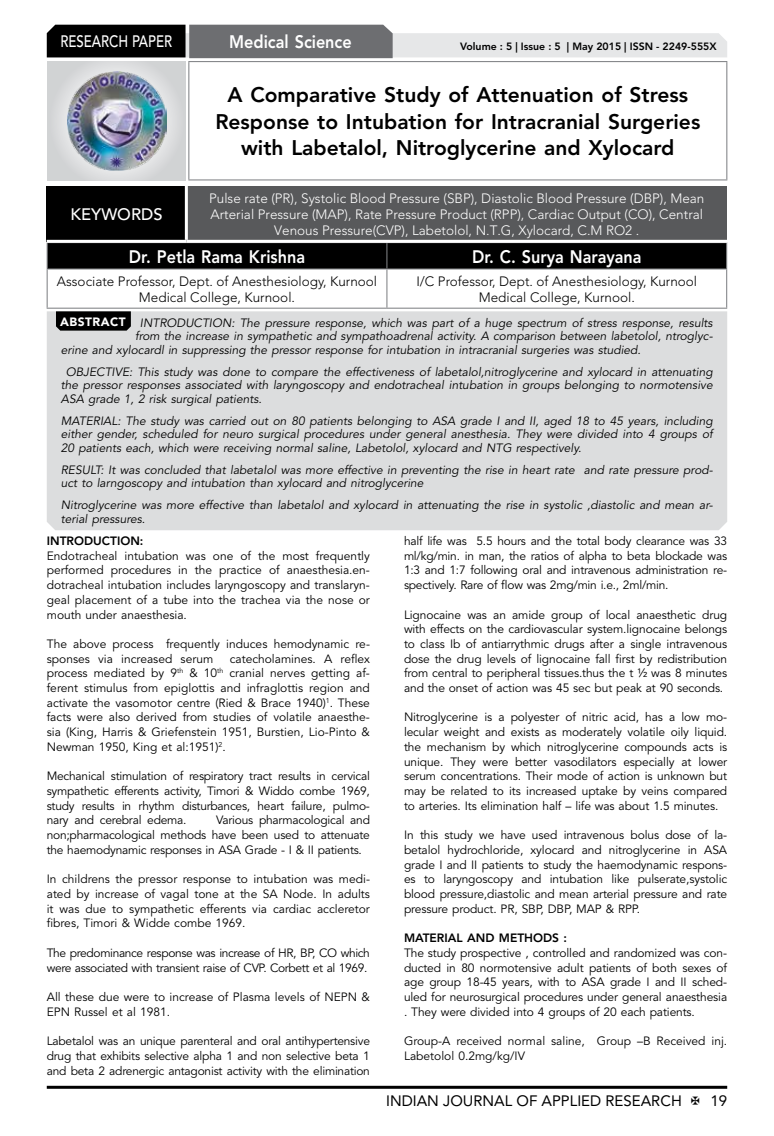
<style>
.page{position:relative;width:774px;height:1136px;background:#fff}
.page>*{position:absolute;margin:0;border:0;box-sizing:border-box;transform-origin:0 0}
.t1{font:800 21px/26.2px "Avenir LT Std";color:#000;text-align:center}
.t2{font:800 18px "Avenir LT Std";color:#fff;scale:.9 1}
.t3{font:500 16.5px "Avenir LT Std";color:#fff;scale:.8 1}
.t4{font:500 16.5px "Avenir LT Std";color:#fff}
.t5{font:15px "Avenir LT Std";color:#000}
.t6{font:300 13.5px/16.2px "Avenir LT Std";color:#fff;text-align:center}
.t7{font:300 13.5px/16.2px "Avenir LT Std";color:#000;text-align:center}
.t8{font:12px/14.7px "Avenir LT Std";letter-spacing:-.01em;color:#000;text-align:justify}
.t9{font:italic 12px/13.5px "Avenir LT Std";color:#000;text-align:justify}
.t10{font:12px/14.7px "Avenir LT Std";letter-spacing:-.03em;color:#000}
.t11{font:800 12px "Avenir LT Std";color:#000}
.t12{font:800 10.5px "Avenir LT Std";color:#000}
.s1{font-weight:900;font-style:normal;color:#fff}
</style>
<div class="page">
<hr style="left:47px;top:1085px;width:680px;height:3px;background:#000">
<div style="left:48px;top:62px;width:137px;height:118px;background:linear-gradient(to right,#d9dadb,#d9dadb)"></div>
<img style="left:68px;top:71px;width:99px;height:100px">
<svg style="left:47px;top:25px;width:680px;height:33px;background:#979899"></svg>
<hr style="left:188px;top:61px;width:539px;height:1px;background:#808285">
<hr style="left:188px;top:62px;width:1px;height:117px;background:#808285">
<hr style="left:726px;top:62px;width:1px;height:117px;background:#808285">
<hr style="left:188px;top:179px;width:539px;height:1px;background:#808285">
<div style="left:47px;top:243px;width:680px;height:25px;background:#000"></div>
<hr style="left:47px;top:268px;width:340px;height:1px;background:#808285">
<hr style="left:47px;top:269px;width:1px;height:38px;background:#808285">
<hr style="left:387px;top:268px;width:340px;height:1px;background:#808285">
<hr style="left:386px;top:269px;width:1px;height:38px;background:#808285">
<hr style="left:726px;top:269px;width:1px;height:38px;background:#808285">
<hr style="left:47px;top:307px;width:340px;height:2px;background:#808285">
<hr style="left:387px;top:307px;width:340px;height:2px;background:#808285">
<div style="left:47px;top:186px;width:139px;height:55px;background:#000"></div>
<div style="left:186px;top:186px;width:541px;height:55px;background:#58595b"></div>
<hr style="left:185px;top:186px;width:3px;height:54px;background:#fff">
<hr style="left:47px;top:240px;width:139px;height:3px;background:#fff">
<hr style="left:186px;top:240px;width:541px;height:3px;background:#fff">
<div style="left:47px;top:311px;width:680px;height:219px;background:#dcddde"></div>
<svg style="left:56px;top:311px;width:75px;height:19px"></svg>
<h3 class="t3" style="left:60px;top:32px;width:139px">RESEARCH PAPER</h3>
<h3 class="t4" style="left:70px;top:204px;width:94px">KEYWORDS</h3>
<h2 class="t2" style="left:229px;top:31px;width:138px">Medical Science</h2>
<p class="t12" style="left:460px;top:41px;width:258px">Volume : 5 | Issue : 5 | May 2015 | ISSN - 2249-555X</p>
<h1 class="t1" style="left:215px;top:82px;width:486px">A Comparative Study of Attenuation of Stress<br>Response to Intubation for Intracranial Surgeries with Labetalol, Nitroglycerine and Xylocard</h1>
<p class="t6" style="left:209px;top:190px;width:497px">Pulse rate (PR), Systolic Blood Pressure (SBP), Diastolic Blood Pressure (DBP), Mean<br>Arterial Pressure (MAP), Rate Pressure Product (RPP), Cardiac Output (CO), Central<br>Venous Pressure(CVP), Labetolol, N.T.G, Xylocard, C.M RO2 .</p>
<h2 class="t2" style="left:129px;top:246px;width:197px">Dr. Petla Rama Krishna</h2>
<h2 class="t2" style="left:472px;top:246px;width:190px">Dr. C. Surya Narayana</h2>
<p class="t7" style="left:57px;top:273px;width:322px">Associate Professor, Dept. of Anesthesiology, Kurnool<br>Medical College, Kurnool.</p>
<p class="t7" style="left:416px;top:273px;width:282px">I/C Professor, Dept. of Anesthesiology, Kurnool<br>Medical College, Kurnool.</p>
<p class="t9" style="left:60px;top:316px;width:654px"><span class="s1">ABSTRACT</span> INTRODUCTION: The pressure response, which was part of a huge spectrum of stress response, results</p>
<p class="t9" style="left:135px;top:329px;width:579px">from the increase in sympathetic and sympathoadrenal activity. A comparison between labetolol, ntroglyc-</p>
<p class="t9" style="left:61px;top:343px;width:582px">erine and xylocardl in suppressing the pressor response for intubation in intracranial surgeries was studied.</p>
<p class="t9" style="left:61px;top:365px;width:653px;text-indent:5px">OBJECTIVE: This study was done to compare the effectiveness of labetalol,nitroglycerine and xylocard in attenuating the pressor responses associated with laryngoscopy and endotracheal intubation in groups belonging to normotensive ASA grade 1, 2 risk surgical patients.</p>
<p class="t9" style="left:61px;top:414px;width:653px">MATERIAL: The study was carried out on 80 patients belonging to ASA grade I and II, aged 18 to 45 years, including either gender, scheduled for neuro surgical procedures under general anesthesia. They were divided into 4 groups of 20 patients each, which were receiving normal saline, Labetolol, xylocard and NTG respectively.</p>
<p class="t9" style="left:61px;top:463px;width:653px">RESULT: It was concluded that labetalol was more effective in preventing the rise in heart rate and rate pressure prod&shy;uct to larngoscopy and intubation than xylocard and nitroglycerine</p>
<p class="t9" style="left:61px;top:498px;width:653px">Nitroglycerine was more effective than labetalol and xylocard in attenuating the rise in systolic ,diastolic and mean ar&shy;terial pressures.</p>
<p class="t11" style="left:47px;top:533px;width:98px">INTRODUCTION:</p>
<p class="t8" style="left:47px;top:548px;width:325px">Endotracheal intubation was one of the most frequently performed procedures in the practice of anaesthesia.en&shy;dotracheal intubation includes laryngoscopy and translaryn&shy;geal placement of a tube into the trachea via the nose or mouth under anaesthesia.</p>
<p class="t8" style="left:47px;top:636px;width:325px">The above process frequently induces hemodynamic re&shy;sponses via increased serum</p>
<p class="t8" style="left:404px;top:533px;width:325px">half life was 5.5 hours and the total body clearance was 33 ml/kg/min. in man, the ratios of alpha to beta blockade was 1:3 and 1:7 following oral and intravenous administration re&shy;spectively. Rare of flow was 2mg/min i.e., 2ml/min.</p>
<p class="t8" style="left:404px;top:607px;width:325px">Lignocaine was an amide group of local anaesthetic drug with effects on the cardiovascular system.lignocaine belongs to class Ib of antiarrythmic drugs after a single intravenous dose the drug levels of lignocaine fall first by redistribution from central to peripheral tissues.thus the t ½ was 8 minutes and the onset of action was 45 sec but peak at 90 seconds.</p>
<p class="t8" style="left:404px;top:710px;width:325px">Nitroglycerine is a polyester of nitric acid, has a low mo&shy;lecular weight and exists as moderately volatile oily liquid. the mechanism by which nitroglycerine compounds acts is unique. They were better vasodilators especially at lower serum concentrations. Their mode of action is unknown but may be related to its increased uptake by veins compared to arteries. Its elimination half – life was about 1.5 minutes.</p>
<p class="t8" style="left:404px;top:827px;width:325px">In this study we have used intravenous bolus dose of la&shy;betalol hydrochloride, xylocard and nitroglycerine in ASA grade I and II patients to study the haemodynamic respons&shy;es to laryngoscopy and intubation like pulserate,systolic blood pressure,diastolic and mean arterial pressure and rate pressure product. PR, SBP, DBP, MAP &amp; RPP.</p>
<p class="t11" style="left:404px;top:930px;width:165px">MATERIAL AND METHODS :</p>
<p class="t8" style="left:404px;top:945px;width:325px">The study prospective , controlled and randomized was con&shy;ducted in 80 normotensive adult patients of both sexes of age group 18-45 years, with to ASA grade I and II sched&shy;uled for neurosurgical procedures under general anaesthesia . They were divided into 4 groups of 20 each patients.</p>
<p class="t8" style="left:404px;top:1033px;width:325px">Group-A received normal saline, Group –B Received inj.<br>Labetolol 0.2mg/kg/IV</p>
<p class="t8" style="left:47px;top:651px;width:325px;text-indent:183px">catecholamines. A reflex process mediated by 9<sup>th</sup> &amp; 10<sup>th</sup> cranial nerves getting af&shy;ferent stimulus from epiglottis and infraglottis region and activate the vasomotor centre (Ried &amp; Brace 1940)<sup>1</sup>. These facts were also derived from studies of volatile anaesthe&shy;sia (King, Harris &amp; Griefenstein 1951, Burstien, Lio-Pinto &amp; Newman 1950, King et al:1951)<sup>2</sup>.</p>
<p class="t8" style="left:47px;top:769px;width:325px">Mechanical stimulation of respiratory tract results in cervical sympathetic efferents activity, Timori &amp; Widdo combe 1969, study results in rhythm disturbances, heart failure, pulmo&shy;nary and cerebral edema.</p>
<p class="t8" style="left:47px;top:813px;width:325px;text-indent:169px">Various pharmacological and non;pharmacological methods have been used to attenuate the haemodynamic responses in ASA Grade - I &amp; II patients.</p>
<p class="t8" style="left:47px;top:872px;width:325px">In childrens the pressor response to intubation was medi&shy;ated by increase of vagal tone at the SA Node. In adults it was due to sympathetic efferents via cardiac accleretor fibres, Timori &amp; Widde combe 1969.</p>
<p class="t10" style="left:47px;top:945px;width:325px">The predominance response was increase of HR, BP, CO which were associated with transient raise of CVP. Corbett et al 1969.</p>
<p class="t8" style="left:47px;top:989px;width:325px">All these due were to increase of Plasma levels of NEPN &amp;<br>EPN Russel et al 1981.</p>
<p class="t8" style="left:47px;top:1033px;width:325px">Labetalol was an unique parenteral and oral antihypertensive drug that exhibits selective alpha 1 and non selective beta 1 and beta 2 adrenergic antagonist activity with the elimination</p>
<p class="t5" style="left:386px;top:1091px;width:297px">INDIAN JOURNAL OF APPLIED RESEARCH</p>
<p class="t5" style="left:710px;top:1091px;width:18px">19</p>
</div>
